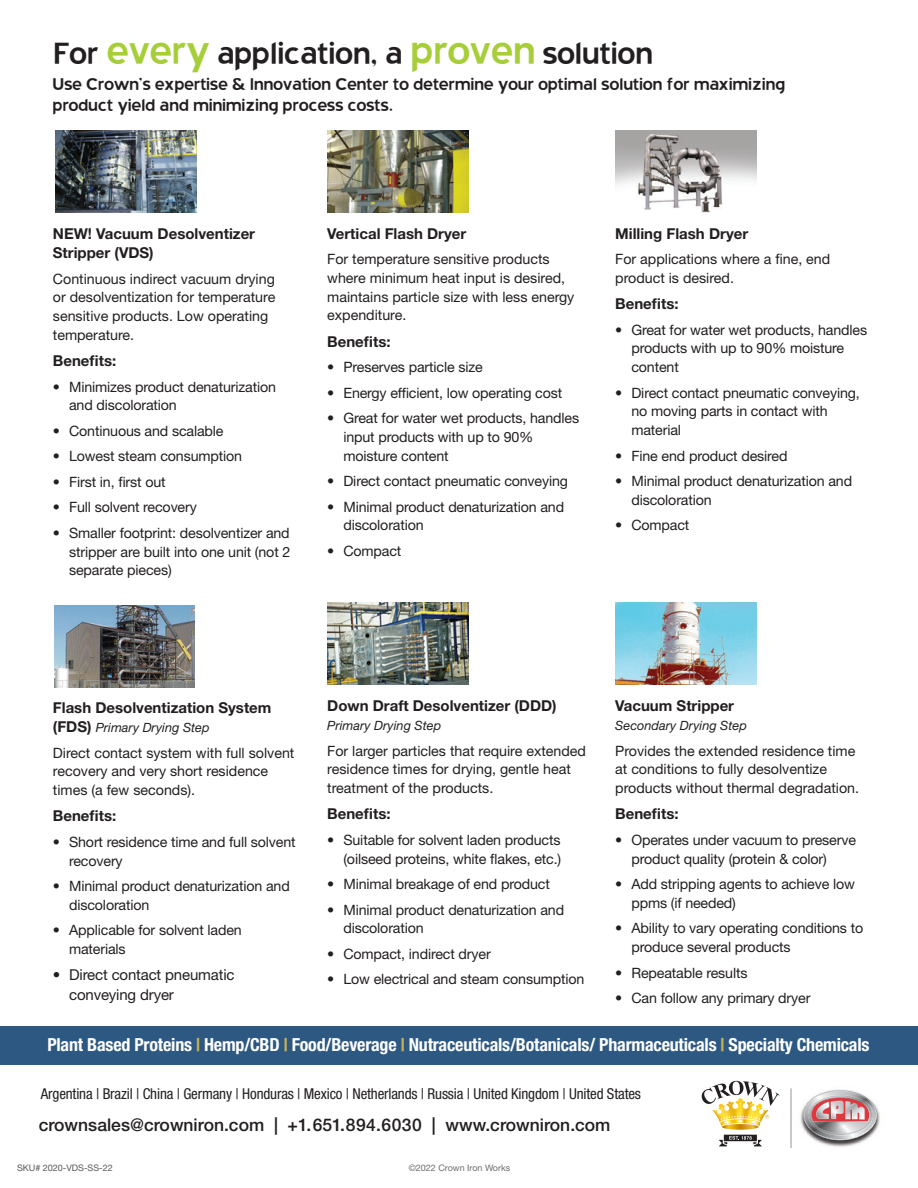
<style>
.page{position:relative;width:918px;height:1188px;background:#fff}
.page>*{position:absolute;margin:0;border:0;box-sizing:border-box;transform-origin:0 0}
.t1{font:37.95px "Blue Highway";letter-spacing:-.075em;color:#231f20}
.t2{font:21px/21px "Blue Highway";letter-spacing:-.075em;color:#231f20}
.t3{font:700 condensed 18px "Helvetica Neue LT Std";letter-spacing:-.01em;color:#fff}
.t4{font:500 17.55px "Helvetica Neue LT Std";color:#231f20}
.t5{font:700 15px/19.5px "Helvetica Neue LT Std";color:#231f20}
.t6{font:condensed 15px "Helvetica Neue LT Std";letter-spacing:-.01em;color:#231f20}
.t7{font:15px/19.5px "Helvetica Neue LT Std";letter-spacing:-.01em;color:#231f20}
.t8{font:14.25px/18.8px "Helvetica Neue LT Std";letter-spacing:-.01em;color:#231f20}
.t9{font:italic 12.75px "Helvetica Neue LT Std";color:#231f20}
.t10{font:9px "Helvetica Neue LT Std";color:#6c6d70}
.t11{font:9px "Helvetica Neue LT Std";color:#57585a}
.s1{font-size:48px;color:#a6ce39}
.s2{font-weight:700;font-style:normal;font-size:15px}
.s3{color:#c9b055}
</style>
<div class="page">
<svg style="left:702px;top:1081px;width:78px;height:66px"></svg>
<img style="left:800px;top:1089px;width:80px;height:58px">
<svg style="left:804px;top:1090px;width:73px;height:50px"></svg>
<hr style="left:791px;top:1088px;width:1px;height:60px;background:#939598">
<div style="left:0;top:1026px;width:918px;height:39px;background:#2c5881"></div>
<img style="left:615px;top:131px;width:141px;height:82px">
<img style="left:327px;top:131px;width:141px;height:82px">
<img style="left:327px;top:603px;width:141px;height:82px">
<img style="left:615px;top:603px;width:141px;height:82px">
<img style="left:55px;top:131px;width:141px;height:82px">
<img style="left:54px;top:605px;width:141px;height:82px">
<h1 class="t1" style="left:52px;top:34px;width:604px">For <span class="s1">every</span> application, a <span class="s1">proven</span> solution</h1>
<h2 class="t2" style="left:52px;top:73px;width:735px">Use Crown’s expertise &amp; Innovation Center to determine your optimal solution for maximizing product yield and minimizing process costs.</h2>
<p class="t5" style="left:53px;top:223px;width:204px">NEW! Vacuum Desolventizer<br>Stripper (VDS)</p>
<p class="t8" style="left:53px;top:269px;width:224px">Continuous indirect vacuum drying or desolventization for temperature sensitive products. Low operating temperature.</p>
<p class="t5" style="left:53px;top:351px;width:65px">Benefits:</p>
<p class="t8" style="left:69px;top:377px;width:208px;text-indent:-16px">• Minimizes product denaturization and discoloration</p>
<p class="t8" style="left:53px;top:421px;width:172px">• Continuous and scalable</p>
<p class="t8" style="left:53px;top:447px;width:191px">• Lowest steam consumption</p>
<p class="t8" style="left:53px;top:472px;width:114px">• First in, first out</p>
<p class="t8" style="left:53px;top:498px;width:145px">• Full solvent recovery</p>
<p class="t8" style="left:69px;top:523px;width:223px;text-align:justify;text-indent:-16px">• Smaller footprint: desolventizer and stripper are built into one unit (not 2 separate pieces)</p>
<p class="t5" style="left:327px;top:223px;width:141px">Vertical Flash Dryer</p>
<p class="t8" style="left:327px;top:249px;width:249px">For temperature sensitive products where minimum heat input is desired, maintains particle size with less energy expenditure.</p>
<p class="t5" style="left:327px;top:331px;width:65px">Benefits:</p>
<p class="t8" style="left:327px;top:357px;width:157px">• Preserves particle size</p>
<p class="t8" style="left:327px;top:383px;width:236px">• Energy efficient, low operating cost</p>
<p class="t8" style="left:343px;top:408px;width:237px;text-indent:-16px">• Great for water wet products, handles input products with up to 90% moisture content</p>
<p class="t8" style="left:327px;top:471px;width:242px">• Direct contact pneumatic conveying</p>
<p class="t8" style="left:343px;top:497px;width:222px;text-indent:-16px">• Minimal product denaturization and discoloration</p>
<p class="t8" style="left:327px;top:541px;width:76px">• Compact</p>
<p class="t5" style="left:615px;top:223px;width:134px">Milling Flash Dryer</p>
<p class="t8" style="left:615px;top:249px;width:217px">For applications where a fine, end product is desired.</p>
<p class="t5" style="left:615px;top:294px;width:65px">Benefits:</p>
<p class="t8" style="left:631px;top:320px;width:237px;text-indent:-16px">• Great for water wet products, handles products with up to 90% moisture content</p>
<p class="t8" style="left:631px;top:383px;width:230px;text-indent:-16px">• Direct contact pneumatic conveying, no moving parts in contact with material</p>
<p class="t8" style="left:615px;top:446px;width:174px">• Fine end product desired</p>
<p class="t8" style="left:631px;top:471px;width:222px;text-indent:-16px">• Minimal product denaturization and discoloration</p>
<p class="t8" style="left:615px;top:516px;width:76px">• Compact</p>
<p class="t5" style="left:53px;top:697px;width:220px">Flash Desolventization System</p>
<p class="t9" style="left:53px;top:720px;width:158px"><span class="s2">(FDS)</span> Primary Drying Step</p>
<p class="t8" style="left:53px;top:743px;width:243px">Direct contact system with full solvent recovery and very short residence times (a few seconds).</p>
<p class="t5" style="left:53px;top:806px;width:65px">Benefits:</p>
<p class="t8" style="left:69px;top:832px;width:228px;text-indent:-16px">• Short residence time and full solvent recovery</p>
<p class="t8" style="left:69px;top:877px;width:222px;text-indent:-16px">• Minimal product denaturization and discoloration</p>
<p class="t8" style="left:69px;top:921px;width:174px;text-indent:-16px">• Applicable for solvent laden materials</p>
<p class="t7" style="left:69px;top:965px;width:167px;text-indent:-16px">• Direct contact pneumatic conveying dryer</p>
<p class="t5" style="left:327px;top:695px;width:231px">Down Draft Desolventizer (DDD)</p>
<p class="t9" style="left:327px;top:718px;width:116px">Primary Drying Step</p>
<p class="t8" style="left:327px;top:741px;width:260px">For larger particles that require extended residence times for drying, gentle heat treatment of the products.</p>
<p class="t5" style="left:327px;top:804px;width:65px">Benefits:</p>
<p class="t8" style="left:327px;top:830px;width:236px;text-align:right">• Suitable for solvent laden products (oilseed proteins, white flakes, etc.)</p>
<p class="t8" style="left:327px;top:874px;width:224px">• Minimal breakage of end product</p>
<p class="t8" style="left:343px;top:900px;width:222px;text-indent:-16px">• Minimal product denaturization and discoloration</p>
<p class="t8" style="left:327px;top:944px;width:165px">• Compact, indirect dryer</p>
<p class="t8" style="left:327px;top:970px;width:259px">• Low electrical and steam consumption</p>
<p class="t5" style="left:615px;top:695px;width:120px">Vacuum Stripper</p>
<p class="t9" style="left:615px;top:718px;width:133px">Secondary Drying Step</p>
<p class="t8" style="left:615px;top:741px;width:245px">Provides the extended residence time at conditions to fully desolventize products without thermal degradation.</p>
<p class="t5" style="left:615px;top:804px;width:65px">Benefits:</p>
<p class="t8" style="left:631px;top:830px;width:226px;text-indent:-16px">• Operates under vacuum to preserve product quality (protein &amp; color)</p>
<p class="t8" style="left:631px;top:874px;width:225px;text-indent:-16px">• Add stripping agents to achieve low ppms (if needed)</p>
<p class="t8" style="left:631px;top:919px;width:233px;text-indent:-16px">• Ability to vary operating conditions to produce several products</p>
<p class="t8" style="left:615px;top:963px;width:134px">• Repeatable results</p>
<p class="t8" style="left:615px;top:988px;width:197px">• Can follow any primary dryer</p>
<p class="t3" style="left:47px;top:1034px;width:824px">Plant Based Proteins <span class="s3">|</span> Hemp/CBD <span class="s3">|</span> Food/Beverage <span class="s3">|</span> Nutraceuticals/Botanicals/ Pharmaceuticals <span class="s3">|</span> Specialty Chemicals</p>
<p class="t6" style="left:41px;top:1085px;width:602px">Argentina | Brazil | China | Germany | Honduras | Mexico | Netherlands | Russia | United Kingdom | United States</p>
<p class="t4" style="left:39px;top:1115px;width:573px">crownsales@crowniron.com | +1.651.894.6030 | www.crowniron.com</p>
<p class="t11" style="left:17px;top:1162px;width:97px">SKU# 2020-VDS-SS-22</p>
<p class="t10" style="left:409px;top:1162px;width:103px">©2022 Crown Iron Works</p>
</div>
